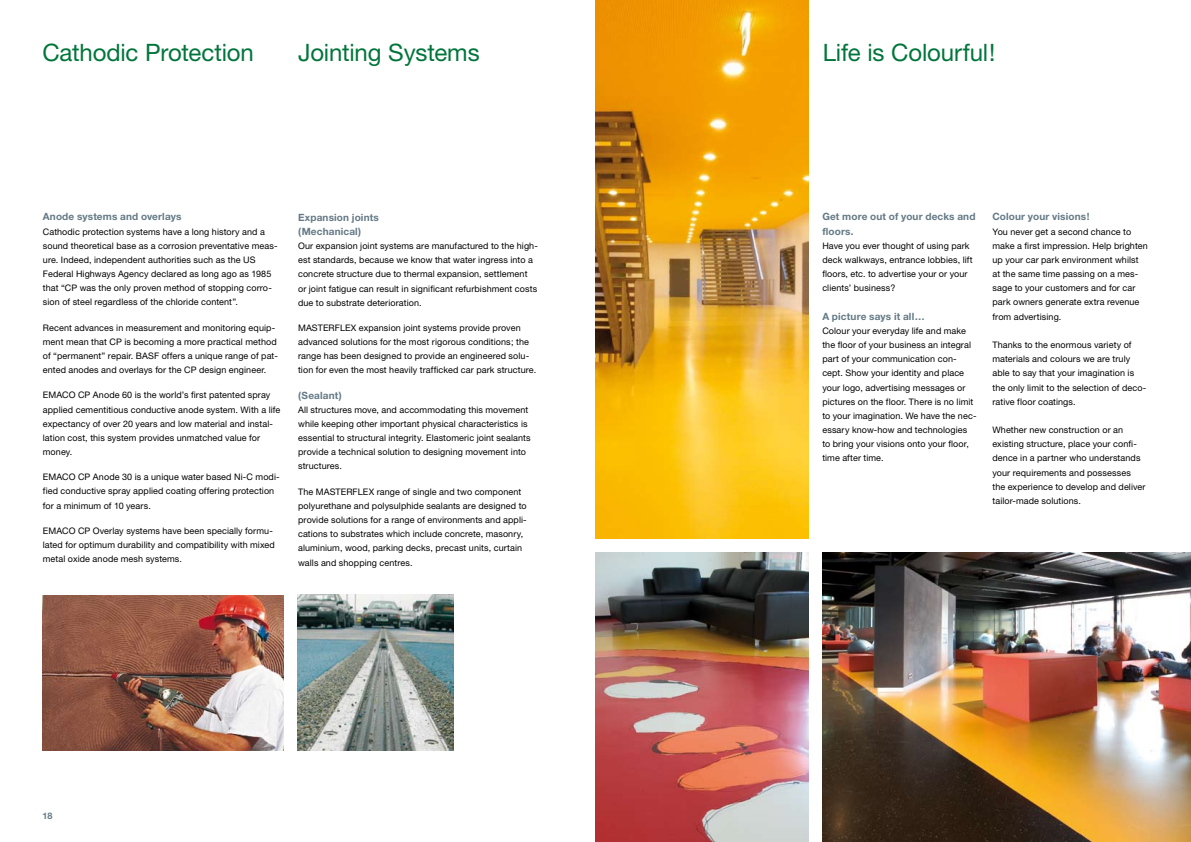
<style>
.page{position:relative;width:1191px;height:842px;background:#fff}
.page>*{position:absolute;margin:0;border:0;box-sizing:border-box;transform-origin:0 0}
.t1{font:24px "Helvetica Neue";letter-spacing:-.005em;color:#00753b}
.t2{font:700 10px/14.2px "Helvetica Neue";letter-spacing:.015em;color:#637985}
.t3{font:9px/14.2px "Helvetica Neue";letter-spacing:.01em;color:#000}
.t4{font:700 9px "Helvetica Neue";color:#637985}
</style>
<div class="page">
<img style="left:43px;top:595px;width:240px;height:155px">
<img style="left:298px;top:595px;width:156px;height:155px">
<img style="left:595px;top:0;width:213px;height:539px">
<img style="left:822px;top:553px;width:369px;height:289px">
<img style="left:595px;top:553px;width:213px;height:289px">
<h1 class="t1" style="left:43px;top:39px;width:213px">Cathodic Protection</h1>
<h1 class="t1" style="left:298px;top:39px;width:183px">Jointing Systems</h1>
<p class="t2" style="left:43px;top:210px;width:140px">Anode systems and overlays</p>
<p class="t3" style="left:43px;top:224px;width:236px">Cathodic protection systems have a long history and a sound theoretical base as a corrosion preventative meas&shy;ure. Indeed, independent authorities such as the US Federal Highways Agency declared as long ago as 1985 that “CP was the only proven method of stopping corro&shy;sion of steel regardless of the chloride content”.</p>
<p class="t3" style="left:43px;top:320px;width:236px">Recent advances in measurement and monitoring equip&shy;ment mean that CP is becoming a more practical method of “permanent” repair. BASF offers a unique range of pat&shy;ented anodes and overlays for the CP design engineer.</p>
<p class="t3" style="left:43px;top:388px;width:239px">EMACO CP Anode 60 is the world’s first patented spray applied cementitious conductive anode system. With a life expectancy of over 20 years and low material and instal&shy;lation cost, this system provides unmatched value for money.</p>
<p class="t3" style="left:43px;top:470px;width:238px">EMACO CP Anode 30 is a unique water based Ni-C modi&shy;fied conductive spray applied coating offering protection for a minimum of 10 years.</p>
<p class="t3" style="left:43px;top:523px;width:233px">EMACO CP Overlay systems have been specially formu&shy;lated for optimum durability and compatibility with mixed metal oxide anode mesh systems.</p>
<p class="t2" style="left:298px;top:210px;width:82px">Expansion joints (Mechanical)</p>
<p class="t3" style="left:298px;top:239px;width:241px">Our expansion joint systems are manufactured to the high&shy;est standards, because we know that water ingress into a concrete structure due to thermal expansion, settlement or joint fatigue can result in significant refurbishment costs due to substrate deterioration.</p>
<p class="t3" style="left:298px;top:320px;width:240px">MASTERFLEX expansion joint systems provide proven advanced solutions for the most rigorous conditions; the range has been designed to provide an engineered solu&shy;tion for even the most heavily trafficked car park structure.</p>
<p class="t2" style="left:298px;top:388px;width:45px">(Sealant)</p>
<p class="t3" style="left:298px;top:402px;width:234px">All structures move, and accommodating this movement while keeping other important physical characteristics is essential to structural integrity. Elastomeric joint sealants provide a technical solution to designing movement into structures.</p>
<p class="t3" style="left:298px;top:484px;width:25px">The masterflex</p>
<p class="t3" style="left:298px;top:484px;width:230px;text-indent:79px">range of single and two component polyurethane and polysulphide sealants are designed to provide solutions for a range of environments and appli&shy;cations to substrates which include concrete, masonry, aluminium, wood, parking decks, precast units, curtain walls and shopping centres.</p>
<p class="t4" style="left:43px;top:810px;width:11px">18</p>
<h1 class="t1" style="left:822px;top:39px;width:174px">Life is Colourful!</h1>
<p class="t2" style="left:822px;top:210px;width:155px">Get more out of your decks and floors.</p>
<p class="t3" style="left:822px;top:238px;width:152px">Have you ever thought of using park deck walkways, entrance lobbies, lift floors, etc. to advertise your or your clients’ business?</p>
<p class="t2" style="left:822px;top:309px;width:104px">A picture says it all…</p>
<p class="t3" style="left:822px;top:323px;width:156px">Colour your everyday life and make the floor of your business an integral part of your communication con&shy;cept. Show your identity and place your logo, advertising messages or pictures on the floor. There is no limit to your imagination. We have the nec&shy;essary know-how and technologies to bring your visions onto your floor, time after time.</p>
<p class="t2" style="left:992px;top:210px;width:99px">Colour your visions!</p>
<p class="t3" style="left:992px;top:224px;width:157px">You never get a second chance to make a first impression. Help brighten up your car park environment whilst at the same time passing on a mes&shy;sage to your customers and for car park owners generate extra revenue from advertising.</p>
<p class="t3" style="left:992px;top:338px;width:155px">Thanks to the enormous variety of materials and colours we are truly able to say that your imagination is the only limit to the selection of deco&shy;rative floor coatings.</p>
<p class="t3" style="left:992px;top:423px;width:154px">Whether new construction or an existing structure, place your confi&shy;dence in a partner who understands your requirements and possesses the experience to develop and deliver tailor-made solutions.</p>
</div>
